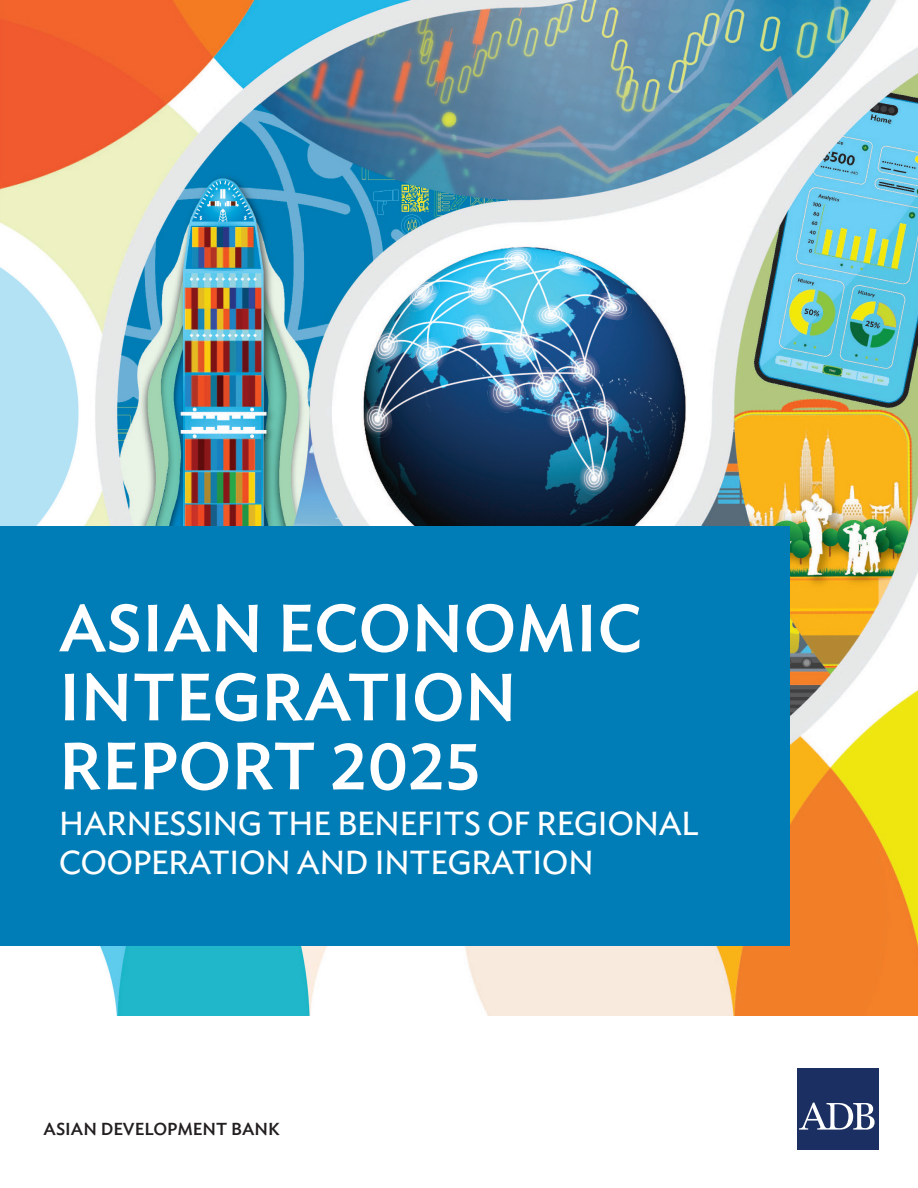
<style>
.page{position:relative;width:918px;height:1188px;background:#fff}
.page>*{position:absolute;margin:0;border:0;box-sizing:border-box;transform-origin:0 0}
.t1{font:500 66px/69px "Ideal Sans";color:#fff}
.t2{font:33px/39px "Ideal Sans";letter-spacing:-.02em;color:#fff}
.t3{font:500 17.25px "Ideal Sans";color:#231f20}
</style>
<div class="page">
<img style="left:0;top:0;width:918px;height:1015px">
<div style="left:0;top:527px;width:789px;height:419px;background:#007cb6"></div>
<div style="left:797px;top:1069px;width:81px;height:81px;background:#1b2f62"></div>
<svg style="left:799px;top:1103px;width:76px;height:27px"></svg>
<h1 class="t1" style="left:59px;top:589px;width:585px">ASIAN ECONOMIC<br>INTEGRATION<br>REPORT 2025</h1>
<p class="t2" style="left:59px;top:802px;width:641px">HARNESSING THE BENEFITS OF REGIONAL<br>COOPERATION AND INTEGRATION</p>
<p class="t3" style="left:44px;top:1115px;width:238px">ASIAN DEVELOPMENT BANK</p>
</div>
